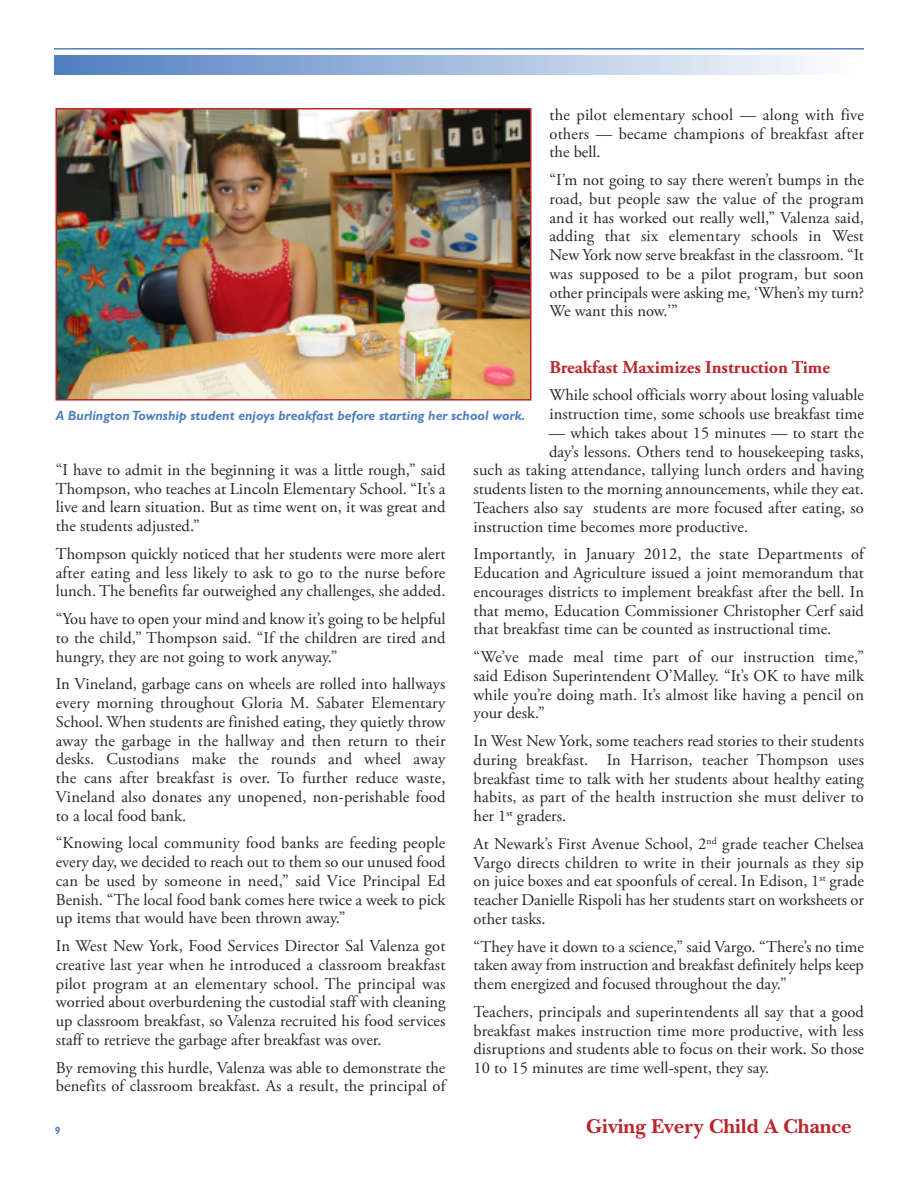
<style>
.page{position:relative;width:918px;height:1188px;background:#fff}
.page>*{position:absolute;margin:0;border:0;box-sizing:border-box;transform-origin:0 0}
.t1{font:700 21px "New Baskerville";color:#bb262c}
.t2{font:700 18px "Adobe Garamond Pro";color:#bb262c}
.t3{font:16.5px/18.8px "Adobe Garamond Pro";color:#272627;text-align:justify}
.t4{font:italic 700 13.5px "Gill Sans";color:#4f7ec0}
.t5{font:700 10.5px "Gill Sans";color:#4f7ec0}
</style>
<div class="page">
<img style="left:54px;top:56px;width:762px;height:18px">
<hr style="left:54px;top:48px;width:810px;height:2px;background:#4f7ec0">
<img style="left:58px;top:111px;width:470px;height:287px">
<div style="left:55px;top:108px;width:476px;height:293px;border:2px solid #bb262c"></div>
<p class="t3" style="left:549px;top:107px;width:316px">the pilot elementary school — along with five others — became champions of breakfast after the bell.</p>
<p class="t3" style="left:549px;top:172px;width:316px">“I’m not going to say there weren’t bumps in the road, but people saw the value of the program and it has worked out really well,” Valenza said, adding that six elementary schools in West New York now serve breakfast in the classroom. “It was supposed to be a pilot program, but soon other principals were asking me, ‘When’s my turn?<br>We want this now.’”</p>
<p class="t2" style="left:549px;top:360px;width:282px">Breakfast Maximizes Instruction Time</p>
<p class="t3" style="left:549px;top:387px;width:316px">While school officials worry about losing valuable instruction time, some schools use breakfast time</p>
<p class="t3" style="left:549px;top:425px;width:317px">— which takes about 15 minutes — to start the</p>
<p class="t3" style="left:549px;top:444px;width:316px">day’s lessons. Others tend to housekeeping tasks,</p>
<p class="t3" style="left:474px;top:462px;width:392px">such as taking attendance, tallying lunch orders and having</p>
<p class="t3" style="left:474px;top:481px;width:392px">students listen to the morning announcements, while they eat.</p>
<p class="t3" style="left:474px;top:500px;width:392px">Teachers also say students are more focused after eating, so</p>
<p class="t3" style="left:474px;top:519px;width:276px">instruction time becomes more productive.</p>
<p class="t3" style="left:474px;top:546px;width:392px">Importantly, in January 2012, the state Departments of Education and Agriculture issued a joint memorandum that encourages districts to implement breakfast after the bell. In that memo, Education Commissioner Christopher Cerf said that breakfast time can be counted as instructional time.</p>
<p class="t3" style="left:474px;top:649px;width:392px">“We’ve made meal time part of our instruction time,” said Edison Superintendent O’Malley. “It’s OK to have milk while you’re doing math. It’s almost like having a pencil on your desk.”</p>
<p class="t3" style="left:474px;top:733px;width:392px">In West New York, some teachers read stories to their students during breakfast. In Harrison, teacher Thompson uses breakfast time to talk with her students about healthy eating habits, as part of the health instruction she must deliver to her 1<sup>st</sup> graders.</p>
<p class="t3" style="left:474px;top:836px;width:392px">At Newark’s First Avenue School, 2<sup>nd</sup> grade teacher Chelsea Vargo directs children to write in their journals as they sip on juice boxes and eat spoonfuls of cereal. In Edison, 1<sup>st</sup> grade teacher Danielle Rispoli has her students start on worksheets or other tasks.</p>
<p class="t3" style="left:474px;top:939px;width:392px">“They have it down to a science,” said Vargo. “There’s no time taken away from instruction and breakfast definitely helps keep them energized and focused throughout the day.”</p>
<p class="t3" style="left:474px;top:1004px;width:392px">Teachers, principals and superintendents all say that a good breakfast makes instruction time more productive, with less disruptions and students able to focus on their work. So those 10 to 15 minutes are time well-spent, they say.</p>
<p class="t4" style="left:56px;top:411px;width:471px">A BurlingtonTownship student enjoys breakfast before starting her school work.</p>
<p class="t3" style="left:56px;top:462px;width:391px">“I have to admit in the beginning it was a little rough,” said Thompson, who teaches at Lincoln Elementary School. “It’s a live and learn situation. But as time went on, it was great and the students adjusted.”</p>
<p class="t3" style="left:56px;top:546px;width:391px">Thompson quickly noticed that her students were more alert after eating and less likely to ask to go to the nurse before lunch. The benefits far outweighed any challenges, she added.</p>
<p class="t3" style="left:56px;top:611px;width:391px">“You have to open your mind and know it’s going to be helpful to the child,” Thompson said. “If the children are tired and hungry, they are not going to work anyway.”</p>
<p class="t3" style="left:56px;top:676px;width:391px">In Vineland, garbage cans on wheels are rolled into hallways every morning throughout Gloria M. Sabater Elementary School. When students are finished eating, they quietly throw away the garbage in the hallway and then return to their desks. Custodians make the rounds and wheel away the cans after breakfast is over. To further reduce waste, Vineland also donates any unopened, non-perishable food to a local food bank.</p>
<p class="t3" style="left:56px;top:835px;width:391px">“Knowing local community food banks are feeding people every day, we decided to reach out to them so our unused food can be used by someone in need,” said Vice Principal Ed Benish. “The local food bank comes here twice a week to pick up items that would have been thrown away.”</p>
<p class="t3" style="left:56px;top:938px;width:391px">In West New York, Food Services Director Sal Valenza got creative last year when he introduced a classroom breakfast pilot program at an elementary school. The principal was worried about overburdening the custodial staff with cleaning up classroom breakfast, so Valenza recruited his food services staff to retrieve the garbage after breakfast was over.</p>
<p class="t3" style="left:56px;top:1060px;width:391px">By removing this hurdle, Valenza was able to demonstrate the benefits of classroom breakfast. As a result, the principal of</p>
<p class="t5" style="left:55px;top:1126px;width:7px">9</p>
<p class="t1" style="left:586px;top:1114px;width:267px">Giving Every Child A Chance</p>
</div>
